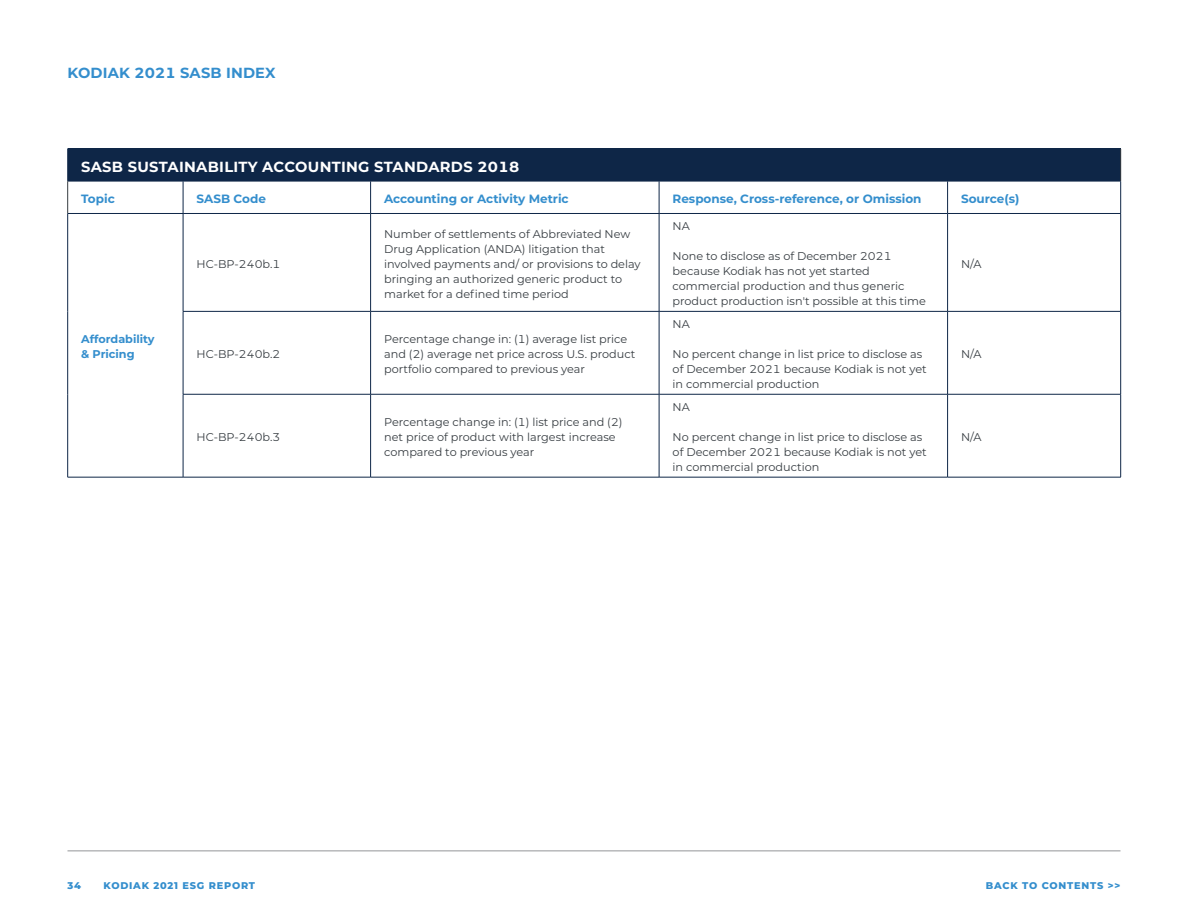
<style>
.page{position:relative;width:1188px;height:918px;background:#fff}
.page>*{position:absolute;margin:0;border:0;box-sizing:border-box;transform-origin:0 0}
.t1{font:700 14.7px "Montserrat";letter-spacing:.02em;color:#fff}
.t2{font:700 14.7px "Montserrat";letter-spacing:.01em;color:#348ecd}
.t3{font:700 12px "Montserrat";color:#348ecd}
.t4{font:11.25px/15px "Montserrat";color:#373d42}
.t5{font:700 11.25px/15px "Montserrat";color:#348ecd}
.t6{font:800 9.75px "Montserrat";letter-spacing:.08em;color:#348ecd}
</style>
<div class="page">
<hr style="left:68px;top:850px;width:1052px;height:1px;background:#939598">
<div style="left:68px;top:149px;width:1053px;height:32px;background:#0e2647"></div>
<hr style="left:68px;top:148px;width:115px;height:1px;background:#0e2647">
<hr style="left:67px;top:149px;width:1px;height:32px;background:#0e2647">
<hr style="left:183px;top:148px;width:188px;height:1px;background:#0e2647">
<hr style="left:371px;top:148px;width:288px;height:1px;background:#0e2647">
<hr style="left:659px;top:148px;width:289px;height:1px;background:#0e2647">
<hr style="left:948px;top:148px;width:173px;height:1px;background:#0e2647">
<hr style="left:68px;top:181px;width:115px;height:1px;background:#0e2647">
<hr style="left:183px;top:181px;width:188px;height:1px;background:#0e2647">
<hr style="left:371px;top:181px;width:288px;height:1px;background:#0e2647">
<hr style="left:659px;top:181px;width:289px;height:1px;background:#0e2647">
<hr style="left:948px;top:181px;width:173px;height:1px;background:#0e2647">
<hr style="left:68px;top:477px;width:115px;height:1px;background:#0e2647">
<hr style="left:67px;top:214px;width:1px;height:97px;background:#0e2647">
<hr style="left:183px;top:214px;width:1px;height:97px;background:#0e2647">
<hr style="left:67px;top:311px;width:1px;height:83px;background:#0e2647">
<hr style="left:183px;top:312px;width:1px;height:82px;background:#0e2647">
<hr style="left:67px;top:394px;width:1px;height:83px;background:#0e2647">
<hr style="left:183px;top:394px;width:1px;height:83px;background:#0e2647">
<hr style="left:68px;top:213px;width:115px;height:1px;background:#0e2647">
<hr style="left:183px;top:213px;width:188px;height:1px;background:#0e2647">
<hr style="left:371px;top:213px;width:288px;height:1px;background:#0e2647">
<hr style="left:659px;top:213px;width:289px;height:1px;background:#0e2647">
<hr style="left:948px;top:213px;width:173px;height:1px;background:#0e2647">
<hr style="left:67px;top:181px;width:1px;height:32px;background:#373d42">
<hr style="left:370px;top:181px;width:1px;height:32px;background:#0e2647">
<hr style="left:659px;top:181px;width:1px;height:32px;background:#0e2647">
<hr style="left:947px;top:181px;width:1px;height:32px;background:#0e2647">
<hr style="left:1120px;top:181px;width:1px;height:32px;background:#0e2647">
<hr style="left:183px;top:311px;width:188px;height:1px;background:#0e2647">
<hr style="left:370px;top:214px;width:1px;height:97px;background:#0e2647">
<hr style="left:659px;top:214px;width:1px;height:97px;background:#0e2647">
<hr style="left:947px;top:214px;width:1px;height:97px;background:#0e2647">
<hr style="left:370px;top:312px;width:1px;height:82px;background:#0e2647">
<hr style="left:659px;top:312px;width:1px;height:82px;background:#0e2647">
<hr style="left:947px;top:312px;width:1px;height:82px;background:#0e2647">
<hr style="left:370px;top:394px;width:1px;height:83px;background:#0e2647">
<hr style="left:659px;top:394px;width:1px;height:83px;background:#0e2647">
<hr style="left:947px;top:394px;width:1px;height:83px;background:#0e2647">
<hr style="left:1120px;top:214px;width:1px;height:97px;background:#0e2647">
<hr style="left:1120px;top:312px;width:1px;height:82px;background:#0e2647">
<hr style="left:1120px;top:394px;width:1px;height:83px;background:#0e2647">
<hr style="left:371px;top:311px;width:288px;height:1px;background:#0e2647">
<hr style="left:659px;top:311px;width:289px;height:1px;background:#0e2647">
<hr style="left:948px;top:311px;width:173px;height:1px;background:#0e2647">
<hr style="left:183px;top:181px;width:1px;height:32px;background:#0e2647">
<hr style="left:183px;top:477px;width:188px;height:1px;background:#0e2647">
<hr style="left:371px;top:477px;width:288px;height:1px;background:#0e2647">
<hr style="left:659px;top:477px;width:289px;height:1px;background:#0e2647">
<hr style="left:948px;top:477px;width:173px;height:1px;background:#0e2647">
<hr style="left:183px;top:394px;width:188px;height:1px;background:#0e2647">
<hr style="left:371px;top:394px;width:288px;height:1px;background:#0e2647">
<hr style="left:659px;top:394px;width:289px;height:1px;background:#0e2647">
<hr style="left:948px;top:394px;width:173px;height:1px;background:#0e2647">
<hr style="left:1120px;top:149px;width:1px;height:32px;background:#373d42">
<h1 class="t2" style="left:68px;top:62px;width:210px">KODIAK 2021 SASB INDEX</h1>
<h1 class="t1" style="left:81px;top:156px;width:440px">SASB SUSTAINABILITY ACCOUNTING STANDARDS 2018</h1>
<p class="t3" style="left:81px;top:190px;width:35px">Topic</p>
<p class="t3" style="left:197px;top:190px;width:71px">SASB Code</p>
<p class="t3" style="left:384px;top:190px;width:186px">Accounting or Activity Metric</p>
<p class="t3" style="left:673px;top:190px;width:250px">Response, Cross-reference, or Omission</p>
<p class="t3" style="left:961px;top:190px;width:60px">Source(s)</p>
<p class="t5" style="left:81px;top:331px;width:75px">Affordability &amp; Pricing</p>
<p class="t4" style="left:197px;top:256px;width:85px">HC-BP-240b.1</p>
<p class="t4" style="left:197px;top:346px;width:85px">HC-BP-240b.2</p>
<p class="t4" style="left:197px;top:429px;width:85px">HC-BP-240b.3</p>
<p class="t4" style="left:384px;top:226px;width:258px">Number of settlements of Abbreviated New Drug Application (ANDA) litigation that involved payments and/ or provisions to delay bringing an authorized generic product to market for a defined time period</p>
<p class="t4" style="left:384px;top:331px;width:253px">Percentage change in: (1) average list price and (2) average net price across U.S. product portfolio compared to previous year</p>
<p class="t4" style="left:384px;top:414px;width:240px">Percentage change in: (1) list price and (2) net price of product with largest increase compared to previous year</p>
<p class="t4" style="left:673px;top:218px;width:19px">NA</p>
<p class="t4" style="left:673px;top:248px;width:255px">None to disclose as of December 2021 because Kodiak has not yet started commercial production and thus generic product production isn't possible at this time</p>
<p class="t4" style="left:961px;top:256px;width:22px">N/A</p>
<p class="t4" style="left:673px;top:316px;width:19px">NA</p>
<p class="t4" style="left:673px;top:346px;width:256px">No percent change in list price to disclose as of December 2021 because Kodiak is not yet in commercial production</p>
<p class="t4" style="left:961px;top:346px;width:22px">N/A</p>
<p class="t4" style="left:673px;top:399px;width:19px">NA</p>
<p class="t4" style="left:673px;top:429px;width:256px">No percent change in list price to disclose as of December 2021 because Kodiak is not yet in commercial production</p>
<p class="t4" style="left:961px;top:429px;width:22px">N/A</p>
<p class="t6" style="left:68px;top:878px;width:15px">34</p>
<p class="t6" style="left:103px;top:878px;width:153px">KODIAK 2021 ESG REPORT</p>
<p class="t6" style="left:986px;top:878px;width:136px">BACK TO CONTENTS &gt;&gt;</p>
</div>
